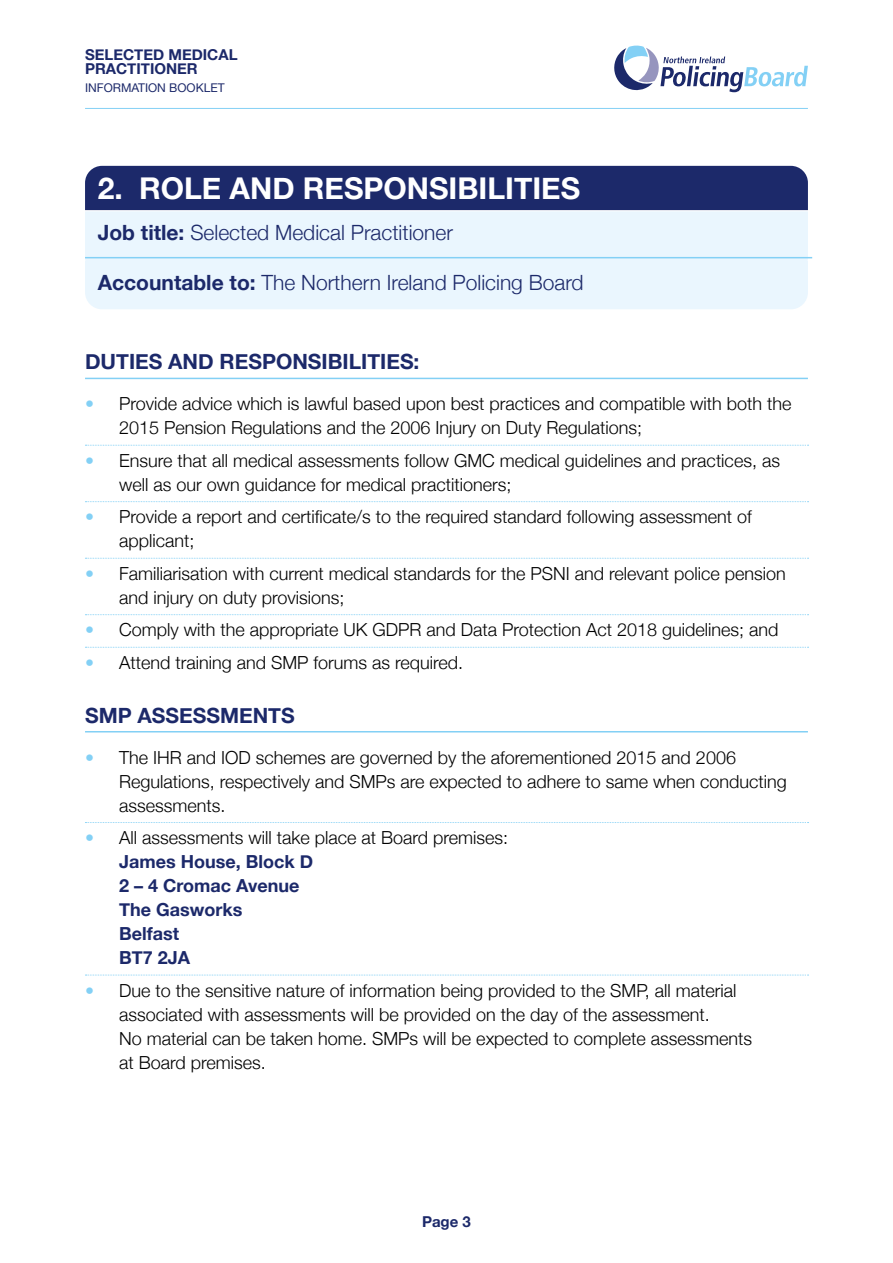
<style>
.page{position:relative;width:893px;height:1263px;background:#fff}
.page>*{position:absolute;margin:0;border:0;box-sizing:border-box;transform-origin:0 0}
.H2_-_Section{font:700 30px "Helvetica Neue";color:#fff}
.H3_-_Sub_Head{font:300 21px "Helvetica Neue";color:#1c296a}
.H3_-_Sub_Head-2{font:700 21px "Helvetica Neue";color:#1c296a}
.P_-_Bullets{font:300 18px/24px "Helvetica Neue";color:#000}
.P_-_Bullets-2{font:700 18px/24px "Helvetica Neue";color:#1c296a}
.t1{font:700 15px/14.2px "Helvetica Neue";color:#1c296a}
.t2{font:12px "Helvetica Neue";color:#1c296a}
.s1{font-weight:700}
.s2{color:#83d0f5}
.s3{font-weight:300;color:#83d0f5}
.s4{font-weight:300;color:#000}
</style>
<div class="page">
<svg style="left:614px;top:46px;width:194px;height:46px"></svg>
<hr style="left:85px;top:108px;width:723px;height:1px;background:#83d0f5">
<hr style="left:85px;top:257px;width:727px;height:1px;background:#83d0f5">
<svg style="left:85px;top:166px;width:723px;height:143px;background:#a9b6d0"></svg>
<hr style="left:85px;top:378px;width:723px;height:1px;background:#83d0f5">
<svg style="left:85px;top:445px;width:723px;height:1px"></svg>
<svg style="left:85px;top:501px;width:723px;height:1px"></svg>
<svg style="left:85px;top:558px;width:723px;height:1px"></svg>
<svg style="left:85px;top:614px;width:723px;height:1px"></svg>
<svg style="left:85px;top:647px;width:723px;height:1px"></svg>
<hr style="left:85px;top:731px;width:723px;height:1px;background:#83d0f5">
<svg style="left:85px;top:822px;width:723px;height:1px"></svg>
<svg style="left:85px;top:975px;width:723px;height:1px"></svg>
<p class="t1" style="left:85px;top:48px;width:154px">SELECTED MEDICAL<br>PRACTITIONER</p>
<p class="t2" style="left:85px;top:79px;width:141px">INFORMATION BOOKLET</p>
<h2 class="H2_-_Section" style="left:98px;top:165px;width:484px">2. ROLE AND RESPONSIBILITIES</h2>
<h3 class="H3_-_Sub_Head" style="left:98px;top:216px;width:357px"><span class="s1">Job title:</span> Selected Medical Practitioner</h3>
<h3 class="H3_-_Sub_Head" style="left:98px;top:265px;width:487px"><span class="s1">Accountable to:</span> The Northern Ireland Policing Board</h3>
<h3 class="H3_-_Sub_Head-2" style="left:85px;top:345px;width:336px">DUTIES AND RESPONSIBILITIES:</h3>
<p class="P_-_Bullets" style="left:119px;top:390px;width:674px;text-indent:-34px"><span class="s2">•</span> Provide advice which is lawful based upon best practices and compatible with both the<br>2015 Pension Regulations and the 2006 Injury on Duty Regulations;</p>
<p class="P_-_Bullets" style="left:119px;top:447px;width:662px;text-indent:-34px"><span class="s2">•</span> Ensure that all medical assessments follow GMC medical guidelines and practices, as well as our own guidance for medical practitioners;</p>
<p class="P_-_Bullets" style="left:119px;top:503px;width:634px;text-indent:-34px"><span class="s2">•</span> Provide a report and certificate/s to the required standard following assessment of applicant;</p>
<p class="P_-_Bullets" style="left:119px;top:560px;width:668px;text-indent:-34px"><span class="s2">•</span> Familiarisation with current medical standards for the PSNI and relevant police pension and injury on duty provisions;</p>
<p class="P_-_Bullets" style="left:85px;top:616px;width:695px"><span class="s2">•</span> Comply with the appropriate UK GDPR and Data Protection Act 2018 guidelines; and</p>
<p class="P_-_Bullets" style="left:85px;top:649px;width:380px"><span class="s2">•</span> Attend training and SMP forums as required.</p>
<h3 class="H3_-_Sub_Head-2" style="left:85px;top:698px;width:211px">SMP ASSESSMENTS</h3>
<p class="P_-_Bullets" style="left:119px;top:744px;width:669px;text-indent:-34px"><span class="s2">•</span> The IHR and IOD schemes are governed by the aforementioned 2015 and 2006<br>Regulations, respectively and SMPs are expected to adhere to same when conducting assessments.</p>
<p class="P_-_Bullets-2" style="left:119px;top:826px;width:391px;text-indent:-34px"><span class="s3">•</span> <span class="s4">All assessments will take place at Board premises:<br></span>James House, Block D<br>2 – 4 Cromac Avenue<br>The Gasworks<br>Belfast<br>BT7 2JA</p>
<p class="P_-_Bullets" style="left:119px;top:977px;width:634px;text-indent:-34px"><span class="s2">•</span> Due to the sensitive nature of information being provided to the SMP, all material associated with assessments will be provided on the day of the assessment.<br>No material can be taken home. SMPs will be expected to complete assessments at Board premises.</p>
<p class="t1" style="left:422px;top:1214px;width:50px">Page 3</p>
</div>
